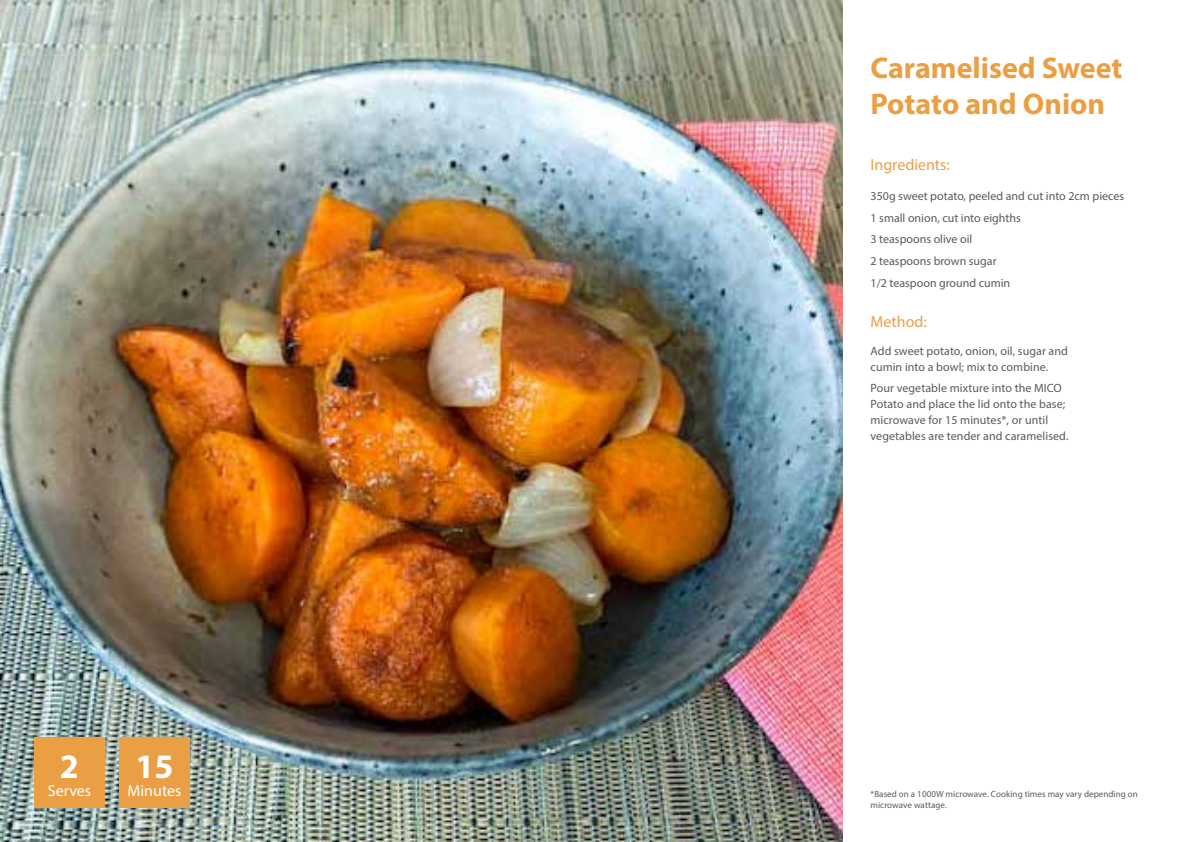
<style>
.page{position:relative;width:1191px;height:842px;background:#fff}
.page>*{position:absolute;margin:0;border:0;box-sizing:border-box;transform-origin:0 0}
.t1{font:700 34.4px "Myriad Pro";color:#fff}
.t2{font:700 30px/36px "Myriad Pro";color:#eb9f44}
.t3{font:16px "Myriad Pro";color:#eb9f44}
.t4{font:16px "Myriad Pro";color:#fff}
.t5{font:12px/16px "Myriad Pro";color:#5a5a5a}
.t6{font:9px/10.8px "Myriad Pro";letter-spacing:.005em;color:#5a5a5a}
</style>
<div class="page">
<img style="left:0;top:0;width:842px;height:842px">
<div style="left:34px;top:737px;width:71px;height:71px;background:#eb9f44"></div>
<div style="left:119px;top:737px;width:71px;height:71px;background:#eb9f44"></div>
<h1 class="t1" style="left:60px;top:744px;width:21px">2</h1>
<h3 class="t4" style="left:48px;top:781px;width:45px">Serves</h3>
<h1 class="t1" style="left:135px;top:744px;width:40px">15</h1>
<h3 class="t4" style="left:127px;top:781px;width:56px">Minutes</h3>
<h2 class="t2" style="left:870px;top:49px;width:253px">Caramelised Sweet<br>Potato and Onion</h2>
<h3 class="t3" style="left:870px;top:155px;width:81px">Ingredients:</h3>
<p class="t5" style="left:870px;top:185px;width:255px;line-height:21.7px">350g sweet potato, peeled and cut into 2cm pieces<br>1 small onion, cut into eighths<br>3 teaspoons olive oil<br>2 teaspoons brown sugar<br>1/2 teaspoon ground cumin</p>
<h3 class="t3" style="left:870px;top:312px;width:58px">Method:</h3>
<p class="t5" style="left:870px;top:343px;width:199px">Add sweet potato, onion, oil, sugar and cumin into a bowl; mix to combine.</p>
<p class="t5" style="left:870px;top:380px;width:199px">Pour vegetable mixture into the MICO Potato and place the lid onto the base; microwave for 15 minutes*, or until vegetables are tender and caramelised.</p>
<p class="t6" style="left:870px;top:789px;width:269px">*Based on a 1000W microwave. Cooking times may vary depending on microwave wattage.</p>
</div>
